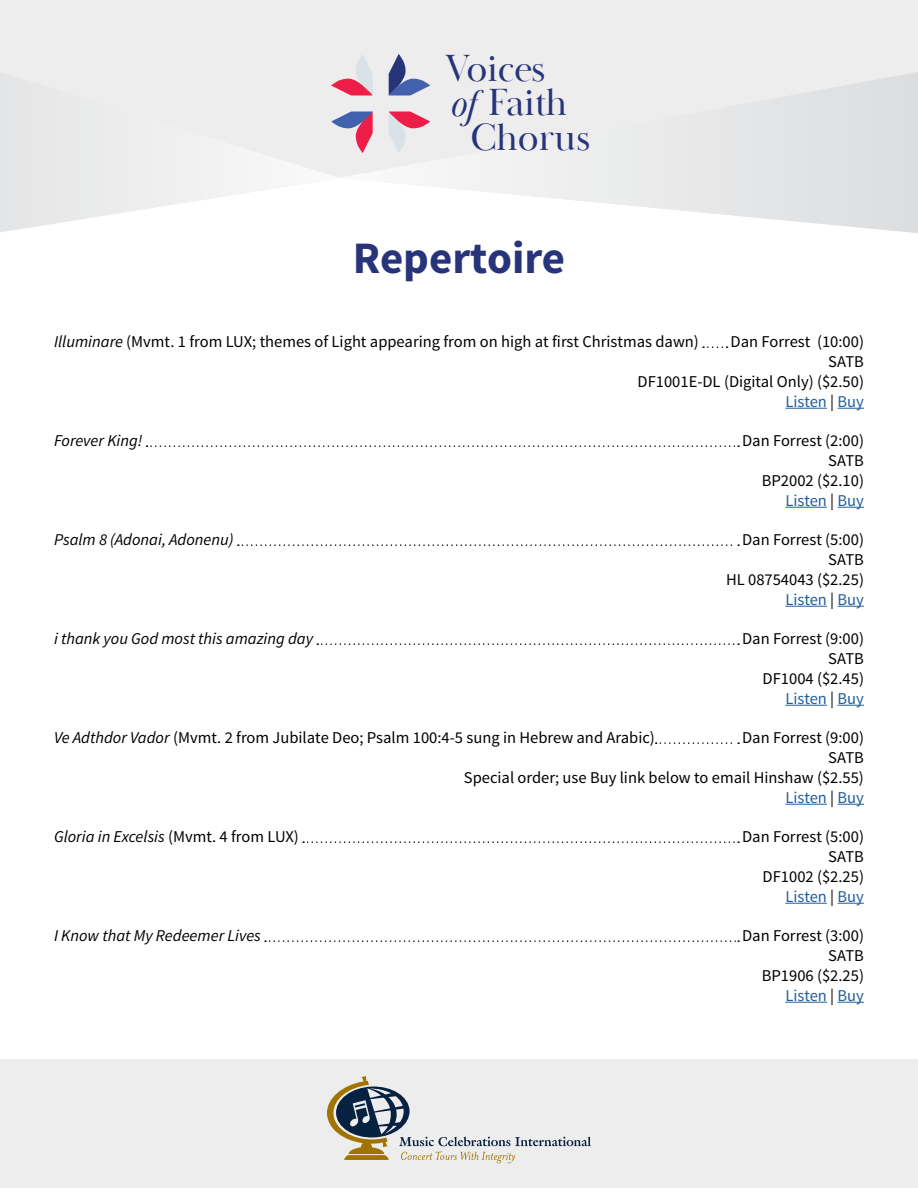
<style>
.page{position:relative;width:918px;height:1188px;background:#fff}
.page>*{position:absolute;margin:0;border:0;box-sizing:border-box;transform-origin:0 0}
.t1{font:700 45px "Source Sans Pro";color:#283479}
.t2{font:39px/69.4px "Baskerville Poster PT";color:#283479}
.t3{font:16.5px/19.8px "Source Sans Pro";color:#000;text-align:right}
.t4{font:italic 16.5px "Source Sans Pro";color:#000}
.s1{font-style:italic}
.s2{color:#215e9e}
.s3{font-style:normal}
</style>
<div class="page">
<div style="left:0;top:0;width:918px;height:72px;background:#ededee"></div>
<svg style="left:339px;top:72px;width:579px;height:161px"></svg>
<svg style="left:339px;top:112px;width:34px;height:41px"></svg>
<svg style="left:331px;top:54px;width:42px;height:41px;background:#e7b9c5"></svg>
<svg style="left:389px;top:112px;width:41px;height:41px;background:#e8b9c5"></svg>
<svg style="left:389px;top:54px;width:41px;height:41px;background:#959fc2"></svg>
<div style="left:0;top:1060px;width:918px;height:128px;background:#ededee"></div>
<svg style="left:327px;top:1076px;width:264px;height:87px"></svg>
<svg style="left:703px;top:346px;width:25px;height:2px"></svg>
<hr style="left:785px;top:408px;width:42px;height:1px;background:#215e9e">
<svg style="left:838px;top:408px;width:26px;height:1px"></svg>
<svg style="left:147px;top:445px;width:592px;height:2px"></svg>
<hr style="left:785px;top:507px;width:42px;height:1px;background:#215e9e">
<svg style="left:838px;top:507px;width:26px;height:1px"></svg>
<svg style="left:238px;top:544px;width:501px;height:2px"></svg>
<hr style="left:785px;top:606px;width:42px;height:1px;background:#215e9e">
<svg style="left:838px;top:606px;width:26px;height:1px"></svg>
<svg style="left:317px;top:643px;width:422px;height:2px"></svg>
<hr style="left:785px;top:705px;width:42px;height:1px;background:#215e9e">
<svg style="left:838px;top:705px;width:26px;height:1px"></svg>
<svg style="left:656px;top:742px;width:83px;height:2px"></svg>
<hr style="left:785px;top:804px;width:42px;height:1px;background:#215e9e">
<svg style="left:838px;top:804px;width:26px;height:1px"></svg>
<svg style="left:303px;top:841px;width:436px;height:2px"></svg>
<hr style="left:785px;top:903px;width:42px;height:1px;background:#215e9e">
<svg style="left:838px;top:903px;width:26px;height:1px"></svg>
<svg style="left:265px;top:940px;width:474px;height:2px"></svg>
<hr style="left:785px;top:1002px;width:42px;height:1px;background:#215e9e">
<svg style="left:838px;top:1002px;width:26px;height:1px"></svg>
<svg style="left:0;top:72px;width:339px;height:160px"></svg>
<h2 class="t2" style="left:471px;top:34px;width:121px;text-indent:-25px">Voices<br>Chorus</h2>
<h2 class="t2" style="left:449px;top:69px;width:120px"><span class="s1">of</span> Faith</h2>
<h1 class="t1" style="left:353px;top:229px;width:214px">Repertoire</h1>
<p class="t3" style="left:54px;top:332px;width:646px"><span class="s1">Illuminare</span> (Mvmt. 1 from LUX; themes of Light appearing from on high at first Christmas dawn)</p>
<p class="t3" style="left:638px;top:332px;width:228px">Dan Forrest (10:00)<br>SATB<br>DF1001E-DL (Digital Only) ($2.50)<br><span class="s2">Listen</span> | <span class="s2">Buy</span></p>
<p class="t4" style="left:54px;top:431px;width:90px">Forever King!</p>
<p class="t3" style="left:742px;top:431px;width:123px">Dan Forrest (2:00)<br>SATB<br>BP2002 ($2.10)<br><span class="s2">Listen</span> | <span class="s2">Buy</span></p>
<p class="t4" style="left:54px;top:530px;width:181px">Psalm 8 (Adonai, Adonenu)</p>
<p class="t3" style="left:726px;top:530px;width:139px">Dan Forrest (5:00)<br>SATB<br>HL 08754043 ($2.25)<br><span class="s2">Listen</span> | <span class="s2">Buy</span></p>
<p class="t4" style="left:54px;top:629px;width:261px">i thank you God most this amazing day</p>
<p class="t3" style="left:742px;top:629px;width:123px">Dan Forrest (9:00)<br>SATB<br>DF1004 ($2.45)<br><span class="s2">Listen</span> | <span class="s2">Buy</span></p>
<p class="t3" style="left:54px;top:728px;width:602px"><span class="s1">Ve Adthdor Vador</span> (Mvmt. 2 from Jubilate Deo; Psalm 100:4-5 sung in Hebrew and Arabic)</p>
<p class="t3" style="left:464px;top:728px;width:402px">Dan Forrest (9:00)<br>SATB<br>Special order; use Buy link below to email Hinshaw ($2.55)<br><span class="s2">Listen</span> | <span class="s2">Buy</span></p>
<p class="t4" style="left:54px;top:827px;width:246px">Gloria in Excelsis <span class="s3">(Mvmt. 4 from LUX)</span></p>
<p class="t3" style="left:742px;top:827px;width:123px">Dan Forrest (5:00)<br>SATB<br>DF1002 ($2.25)<br><span class="s2">Listen</span> | <span class="s2">Buy</span></p>
<p class="t4" style="left:54px;top:926px;width:208px">I Know that My Redeemer Lives</p>
<p class="t3" style="left:742px;top:926px;width:123px">Dan Forrest (3:00)<br>SATB<br>BP1906 ($2.25)<br><span class="s2">Listen</span> | <span class="s2">Buy</span></p>
</div>
